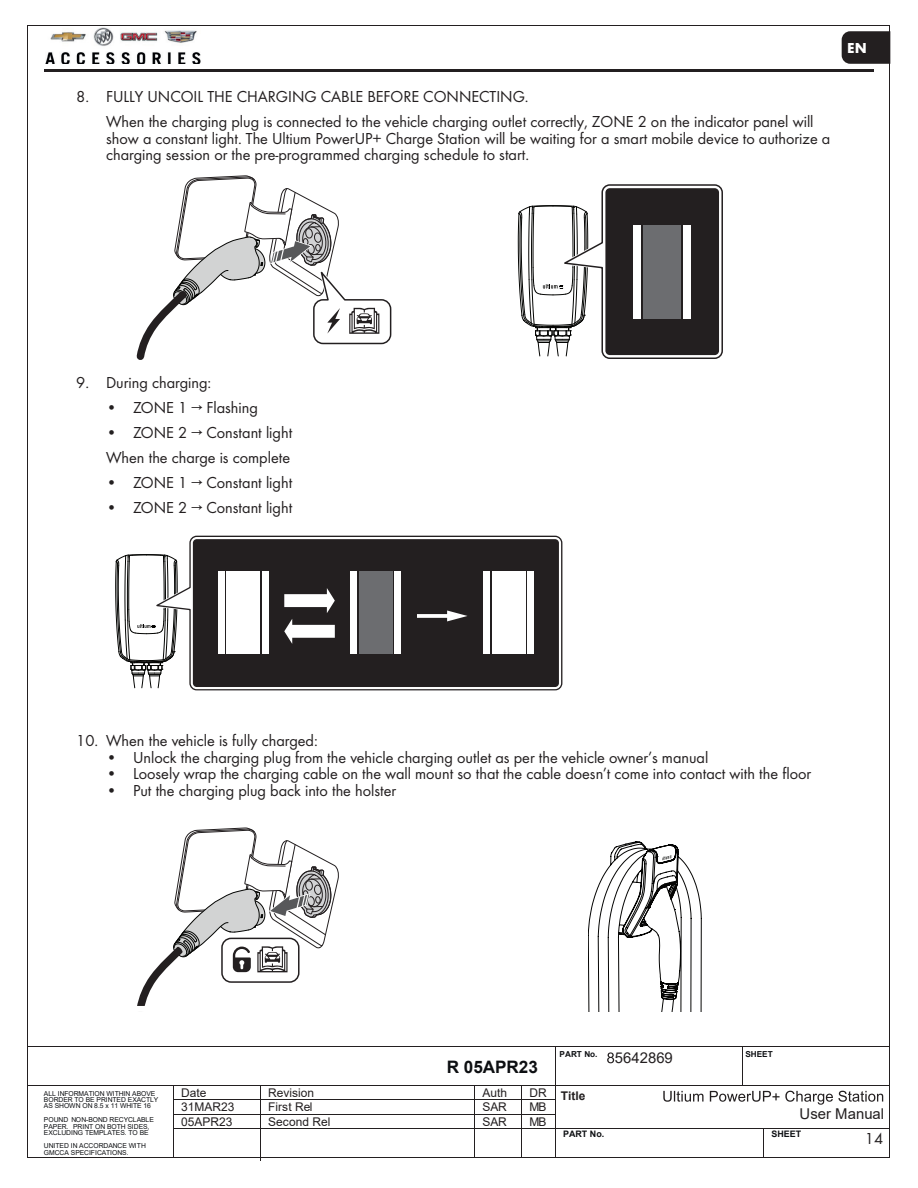
<style>
.page{position:relative;width:918px;height:1188px;background:#fff}
.page>*{position:absolute;margin:0;border:0;box-sizing:border-box;transform-origin:0 0}
.t1{font:700 17.1px "Arial";letter-spacing:-.005em;color:#0d0f12}
.t2{font:16.5px/25px "Futura Boo";color:#231f20}
.t3{font:700 15px "Futura";color:#fff}
.t4{font:14.85px "Arial";color:#231f20}
.t5{font:12px "Arial";color:#231f20}
.t6{font:700 12px "Arial";color:#231f20}
.t7{font:700 9px "Arial";letter-spacing:-.005em;color:#0d0f12}
.t8{font:700 8.25px "Arial";letter-spacing:-.005em;color:#0d0f12}
.t9{font:6.75px/6px "Arial";letter-spacing:-.01em;color:#0d0f12}
</style>
<div class="page">
<hr style="left:44px;top:70px;width:829px;height:2px;background:#231f20">
<hr style="left:28px;top:1047px;width:527px;height:1px;background:#231f20">
<hr style="left:555px;top:1047px;width:187px;height:1px;background:#231f20">
<hr style="left:742px;top:1047px;width:148px;height:1px;background:#231f20">
<hr style="left:555px;top:1047px;width:1px;height:38px;background:#231f20">
<hr style="left:742px;top:1047px;width:1px;height:38px;background:#231f20">
<svg style="left:785px;top:1091px;width:98px;height:14px"></svg>
<hr style="left:28px;top:1085px;width:145px;height:1px;background:#231f20">
<hr style="left:174px;top:1085px;width:86px;height:1px;background:#231f20">
<hr style="left:261px;top:1085px;width:213px;height:1px;background:#231f20">
<hr style="left:475px;top:1085px;width:46px;height:1px;background:#231f20">
<hr style="left:522px;top:1085px;width:33px;height:1px;background:#231f20">
<hr style="left:555px;top:1085px;width:187px;height:1px;background:#231f20">
<svg style="left:663px;top:1090px;width:108px;height:12px"></svg>
<hr style="left:742px;top:1085px;width:148px;height:1px;background:#231f20">
<hr style="left:174px;top:1099px;width:86px;height:1px;background:#231f20">
<hr style="left:261px;top:1099px;width:213px;height:1px;background:#231f20">
<hr style="left:475px;top:1099px;width:46px;height:1px;background:#231f20">
<hr style="left:522px;top:1099px;width:33px;height:1px;background:#231f20">
<hr style="left:174px;top:1114px;width:86px;height:1px;background:#231f20">
<hr style="left:261px;top:1114px;width:213px;height:1px;background:#231f20">
<hr style="left:475px;top:1114px;width:46px;height:1px;background:#231f20">
<hr style="left:522px;top:1114px;width:33px;height:1px;background:#231f20">
<hr style="left:174px;top:1128px;width:86px;height:1px;background:#231f20">
<svg style="left:260px;top:1085px;width:1px;height:44px"></svg>
<hr style="left:261px;top:1128px;width:213px;height:1px;background:#231f20">
<hr style="left:475px;top:1128px;width:46px;height:1px;background:#231f20">
<hr style="left:522px;top:1128px;width:33px;height:1px;background:#231f20">
<hr style="left:555px;top:1128px;width:208px;height:1px;background:#231f20">
<hr style="left:764px;top:1128px;width:126px;height:1px;background:#231f20">
<svg style="left:173px;top:1085px;width:1px;height:72px"></svg>
<hr style="left:260px;top:1129px;width:1px;height:31px;background:#231f20">
<svg style="left:474px;top:1085px;width:1px;height:72px"></svg>
<svg style="left:521px;top:1085px;width:1px;height:72px"></svg>
<svg style="left:555px;top:1086px;width:1px;height:71px"></svg>
<svg style="left:763px;top:1128px;width:1px;height:29px"></svg>
<img style="left:46px;top:27px;width:155px;height:37px">
<hr style="left:28px;top:25px;width:861px;height:1px;background:#231f20">
<hr style="left:27px;top:26px;width:1px;height:1131px;background:#231f20">
<hr style="left:889px;top:26px;width:1px;height:1131px;background:#231f20">
<hr style="left:28px;top:1157px;width:861px;height:1px;background:#231f20">
<svg style="left:607px;top:1052px;width:7px;height:11px"></svg>
<svg style="left:842px;top:25px;width:48px;height:39px"></svg>
<svg style="left:137px;top:827px;width:202px;height:179px"></svg>
<svg style="left:588px;top:842px;width:113px;height:170px"></svg>
<svg style="left:115px;top:535px;width:448px;height:156px;fill:#231f20"></svg>
<svg style="left:136px;top:175px;width:256px;height:185px"></svg>
<svg style="left:517px;top:184px;width:206px;height:175px"></svg>
<div style="left:683px;top:225px;width:8px;height:93px;background:#fff"></div>
<div style="left:633px;top:225px;width:8px;height:93px;background:#fff"></div>
<div style="left:644px;top:225px;width:37px;height:93px;background:#6c6d70"></div>
<p class="t2" style="left:106px;top:84px;width:709px;text-indent:-30px">8. FULLY UNCOIL THE CHARGING CABLE BEFORE CONNECTING.<br>When the charging plug is connected to the vehicle charging outlet correctly, ZONE 2 on the indicator panel will</p>
<p class="t2" style="left:106px;top:130px;width:726px;line-height:16.5px">show a constant light. The Ultium PowerUP+ Charge Station will be waiting for a smart mobile device to authorize a charging session or the pre-programmed charging schedule to start.</p>
<p class="t3" style="left:847px;top:39px;width:21px">EN</p>
<p class="t2" style="left:76px;top:370px;width:137px">9. During charging:</p>
<p class="t2" style="left:106px;top:395px;width:153px">• ZONE 1 → Flashing</p>
<p class="t2" style="left:106px;top:420px;width:188px">• ZONE 2 → Constant light<br>When the charge is complete</p>
<p class="t2" style="left:106px;top:470px;width:188px">• ZONE 1 → Constant light</p>
<p class="t2" style="left:106px;top:495px;width:188px">• ZONE 2 → Constant light</p>
<p class="t2" style="left:76px;top:728px;width:243px">10. When the vehicle is fully charged:</p>
<p class="t2" style="left:106px;top:744px;width:604px">• Unlock the charging plug from the vehicle charging outlet as per the vehicle owner’s manual</p>
<p class="t2" style="left:106px;top:761px;width:707px">• Loosely wrap the charging cable on the wall mount so that the cable doesn’t come into contact with the floor</p>
<p class="t2" style="left:106px;top:777px;width:292px">• Put the charging plug back into the holster</p>
<p class="t1" style="left:447px;top:1055px;width:93px">R 05APR23</p>
<p class="t8" style="left:560px;top:1049px;width:39px">PART No.</p>
<p class="t8" style="left:745px;top:1048px;width:29px">SHEET</p>
<p class="t4" style="left:615px;top:1048px;width:60px">5642869</p>
<p class="t9" style="left:44px;top:1091px;width:116px">ALL INFORMATION WITHIN ABOVE<br>BORDER TO BE PRINTED EXACTLY<br>AS SHOWN ON 8.5 x 11 WHITE 16</p>
<p class="t9" style="left:44px;top:1116px;width:112px;line-height:7.1px">POUND NON-BOND RECYCLABLE<br>PAPER. PRINT ON BOTH SIDES,</p>
<p class="t9" style="left:44px;top:1125px;width:106px;line-height:13.6px">EXCLUDING TEMPLATES. TO BE<br>UNITED IN ACCORDANCE WITH</p>
<p class="t9" style="left:44px;top:1150px;width:86px">GMCCA SPECIFICATIONS.</p>
<p class="t5" style="left:181px;top:1084px;width:27px">Date</p>
<p class="t5" style="left:268px;top:1084px;width:47px">Revision</p>
<p class="t5" style="left:482px;top:1084px;width:26px">Auth</p>
<p class="t6" style="left:530px;top:1087px;width:57px"><sup>DR</sup> Title</p>
<p class="t4" style="left:772px;top:1086px;width:10px">+</p>
<p class="t5" style="left:181px;top:1099px;width:55px">31MAR23</p>
<p class="t5" style="left:268px;top:1099px;width:46px">First Rel</p>
<p class="t5" style="left:482px;top:1099px;width:26px">SAR</p>
<p class="t5" style="left:530px;top:1099px;width:18px">MB</p>
<p class="t5" style="left:181px;top:1113px;width:53px">05APR23</p>
<p class="t5" style="left:268px;top:1113px;width:64px">Second Rel</p>
<p class="t5" style="left:482px;top:1113px;width:26px">SAR</p>
<p class="t5" style="left:530px;top:1113px;width:18px">MB</p>
<p class="t4" style="left:800px;top:1104px;width:86px">User Manual</p>
<p class="t7" style="left:563px;top:1128px;width:43px">PART No.</p>
<p class="t7" style="left:772px;top:1128px;width:31px">SHEET</p>
<p class="t2" style="left:865px;top:1126px;width:20px">14</p>
</div>
